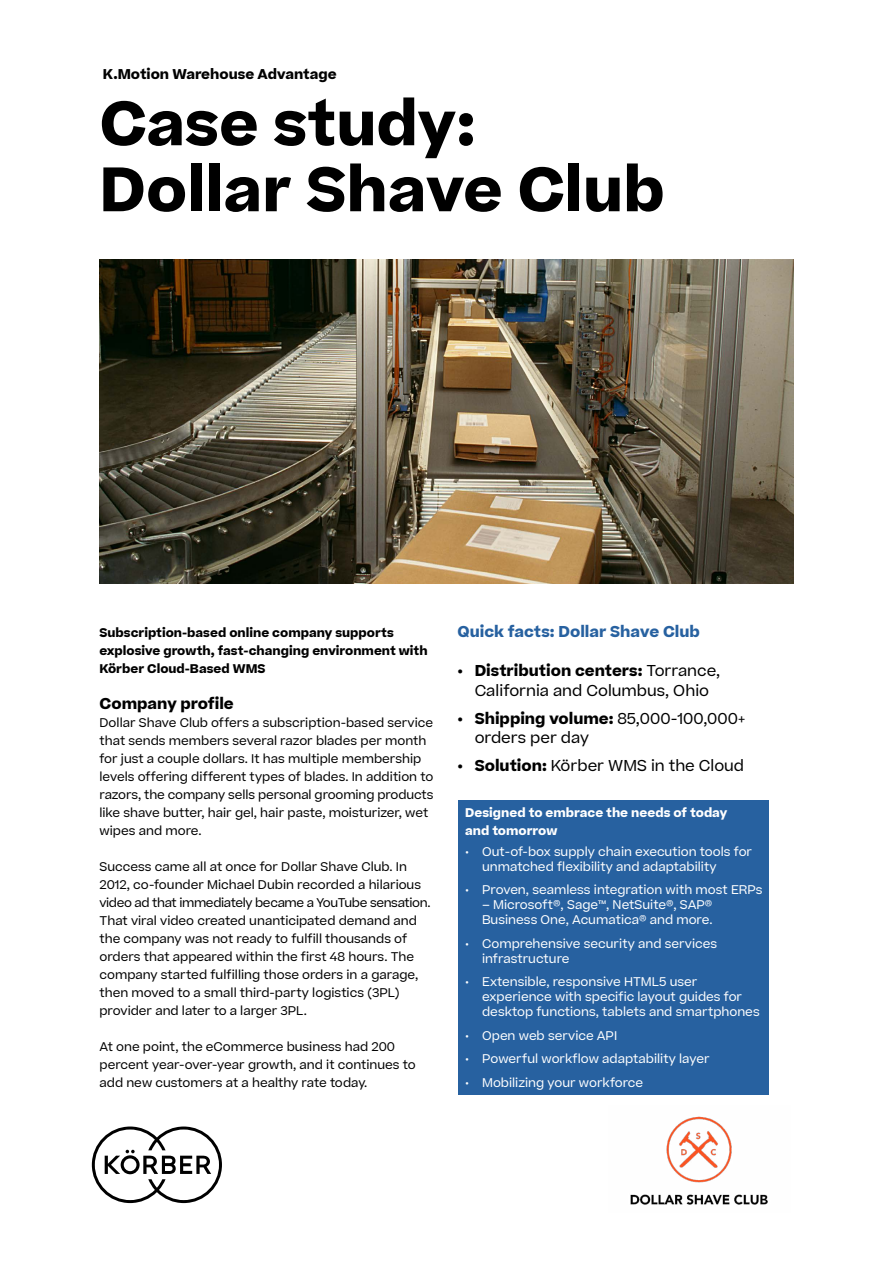
<style>
.page{position:relative;width:893px;height:1263px;background:#fff}
.page>*{position:absolute;margin:0;border:0;box-sizing:border-box;transform-origin:0 0}
.t1{font:700 60px/66px "Koerber";color:#000}
.t2{font:15px/19.5px "Koerber";color:#000;text-align:center}
.t3{font:700 15px "Koerber";color:#2761a0}
.t4{font:700 15px "Koerber";color:#000}
.t5{font:700 13.5px "Koerber";color:#000}
.t6{font:12px/18px "Koerber";color:#000}
.t7{font:12px/15px "Koerber";color:#fff}
.t8{font:700 12px/18px "Koerber";color:#000}
.t9{font:700 12px/18px "Koerber";color:#fff}
.s1{font-weight:700}
</style>
<div class="page">
<img style="left:99px;top:259px;width:694px;height:324px">
<div style="left:458px;top:800px;width:310px;height:294px;background:#2761a0"></div>
<svg style="left:92px;top:1126px;width:130px;height:77px"></svg>
<img style="left:630px;top:1116px;width:138px;height:89px">
<p class="t5" style="left:103px;top:65px;width:235px">K.Motion Warehouse Advantage</p>
<h1 class="t1" style="left:99px;top:91px;width:567px">Case study:<br>Dollar Shave Club</h1>
<p class="t8" style="left:99px;top:624px;width:330px">Subscription-based online company supports explosive growth, fast-changing environment with<br>Körber Cloud-Based WMS</p>
<p class="t4" style="left:99px;top:694px;width:136px">Company profile</p>
<p class="t6" style="left:99px;top:714px;width:336px">Dollar Shave Club offers a subscription-based service that sends members several razor blades per month for just a couple dollars. It has multiple membership levels offering different types of blades. In addition to razors, the company sells personal grooming products like shave butter, hair gel, hair paste, moisturizer, wet wipes and more.</p>
<p class="t6" style="left:99px;top:858px;width:332px">Success came all at once for Dollar Shave Club. In 2012, co-founder Michael Dubin recorded a hilarious video ad that immediately became a YouTube sensation.<br>That viral video created unanticipated demand and the company was not ready to fulfill thousands of orders that appeared within the first 48 hours. The company started fulfilling those orders in a garage, then moved to a small third-party logistics (3PL) provider and later to a larger 3PL.</p>
<p class="t6" style="left:99px;top:1038px;width:318px">At one point, the eCommerce business had 200 percent year-over-year growth, and it continues to add new customers at a healthy rate today.</p>
<p class="t3" style="left:458px;top:622px;width:244px">Quick facts: Dollar Shave Club</p>
<p class="t2" style="left:458px;top:661px;width:264px"><span class="s1">• Distribution centers:</span> Torrance,<br>California and Columbus, Ohio</p>
<p class="t2" style="left:475px;top:708px;width:272px;text-align:left;text-indent:-17px"><span class="s1">• Shipping volume:</span> 85,000-100,000+ orders per day</p>
<p class="t2" style="left:458px;top:756px;width:288px"><span class="s1">• Solution:</span> Körber WMS in the Cloud</p>
<p class="t9" style="left:465px;top:804px;width:264px">Designed to embrace the needs of today and tomorrow</p>
<p class="t7" style="left:482px;top:844px;width:272px;text-indent:-17px">• Out-of-box supply chain execution tools for unmatched flexibility and adaptability</p>
<p class="t7" style="left:465px;top:882px;width:299px">• Proven, seamless integration with most ERPs</p>
<p class="t7" style="left:482px;top:897px;width:232px">– Microsoft®, Sage™, NetSuite®, SAP®<br>Business One, Acumatica® and more.</p>
<p class="t7" style="left:482px;top:936px;width:237px;text-indent:-17px">• Comprehensive security and services infrastructure</p>
<p class="t7" style="left:482px;top:974px;width:279px;text-indent:-17px">• Extensible, responsive HTML5 user experience with specific layout guides for desktop functions, tablets and smartphones</p>
<p class="t7" style="left:465px;top:1028px;width:154px">• Open web service API</p>
<p class="t7" style="left:465px;top:1051px;width:246px">• Powerful workflow adaptability layer</p>
<p class="t7" style="left:465px;top:1075px;width:180px">• Mobilizing your workforce</p>
</div>
